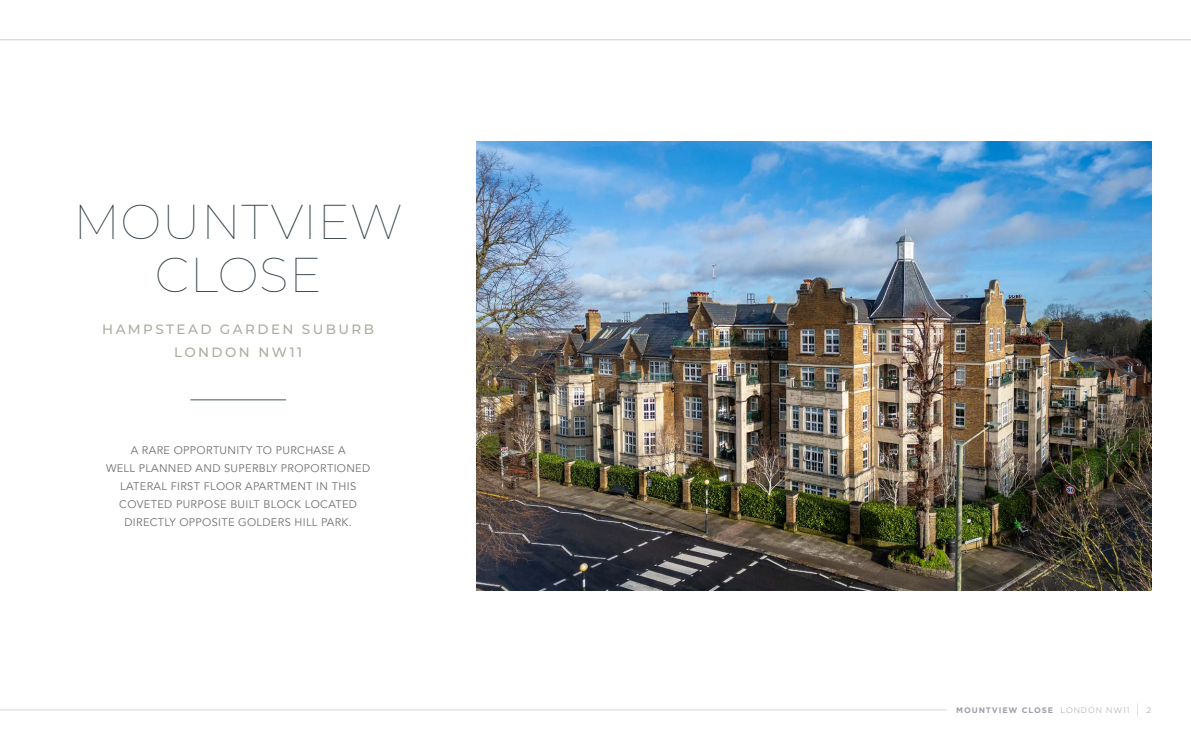
<style>
.page{position:relative;width:1191px;height:738px;background:#fff}
.page>*{position:absolute;margin:0;border:0;box-sizing:border-box;transform-origin:0 0}
.t1{font:100 48.8px/53.2px "Montserrat";letter-spacing:.01em;color:#364348;text-align:center}
.t2{font:500 13.5px/23px "Montserrat";letter-spacing:.18em;color:#acaca2;text-align:center}
.t3{font:11px/18px "Avenir";letter-spacing:.03em;color:#706f6f;text-align:center}
.t4{font:700 8px "Gotham";letter-spacing:.11em;color:#9d9ea7}
.s1{font-weight:300}
.s2{font-weight:300;font-size:14.4px;color:#9d9d9c}
.s3{font-weight:300;color:#9d9d9c}
</style>
<div class="page">
<hr style="left:0;top:708px;width:947px;height:1px;background:#dadada">
<hr style="left:0;top:39px;width:1191px;height:1px;background:#dadada">
<img style="left:476px;top:142px;width:675px;height:448px">
<hr style="left:190px;top:399px;width:96px;height:1px;background:#4a5952">
<h1 class="t1" style="left:73px;top:193px;width:331px">MOUNTVIEW<br>CLOSE</h1>
<p class="t2" style="left:102px;top:317px;width:273px">HAMPSTEAD GARDEN SUBURB<br>LONDON NW11</p>
<p class="t3" style="left:106px;top:441px;width:266px">A RARE OPPORTUNITY TO PURCHASE A<br>WELL PLANNED AND SUPERBLY PROPORTIONED LATERAL FIRST FLOOR APARTMENT IN THIS COVETED PURPOSE BUILT BLOCK LOCATED DIRECTLY OPPOSITE GOLDERS HILL PARK.</p>
<p class="t4" style="left:956px;top:704px;width:196px">MOUNTVIEW CLOSE <span class="s1">LONDON NW11</span> <span class="s2">|</span> <span class="s3">2</span></p>
</div>
